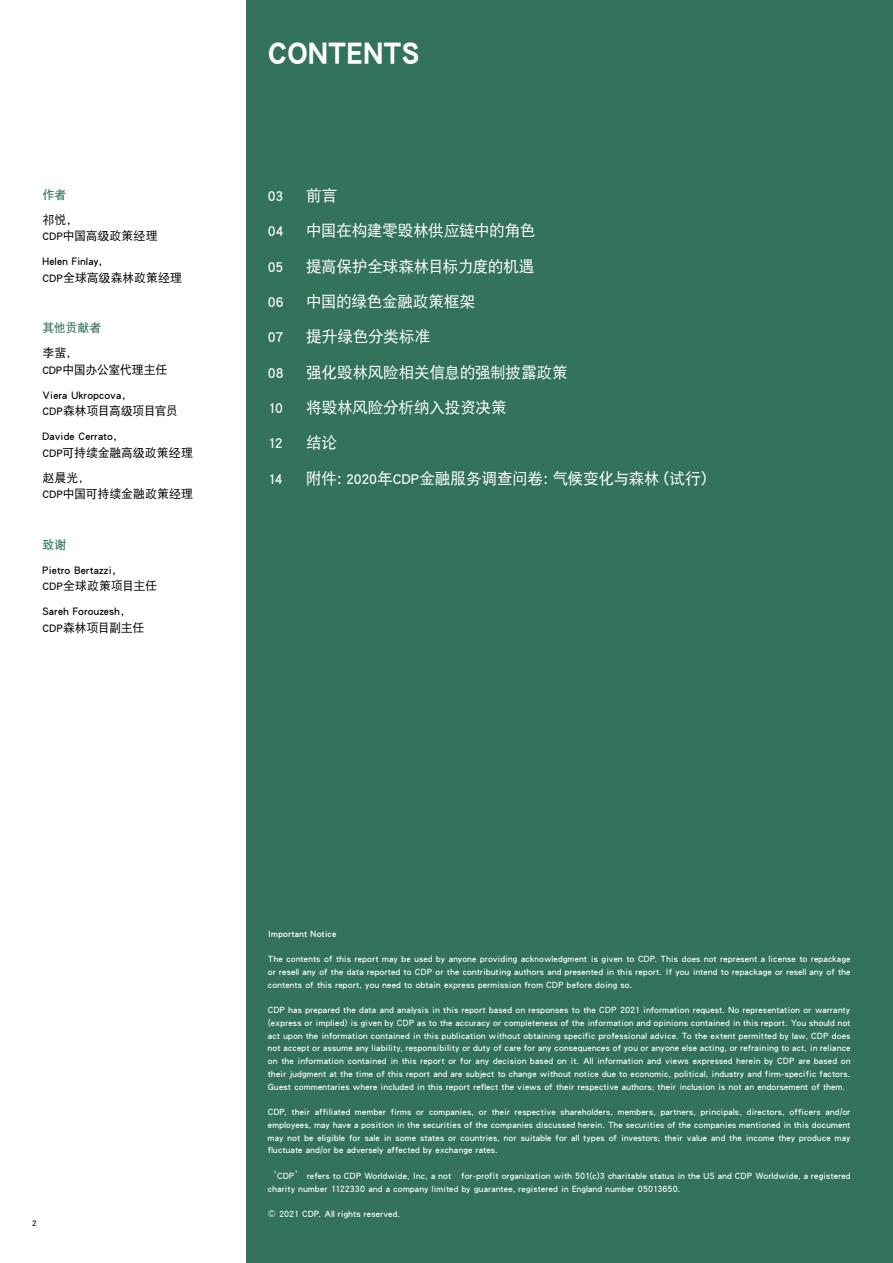
<style>
.page{position:relative;width:893px;height:1263px;background:#fff}
.page>*{position:absolute;margin:0;border:0;box-sizing:border-box;transform-origin:0 0}
.t1{font:34.5px "DFP Hei W9 G Bpc EUC H";letter-spacing:-.01em;color:#fff}
.t2{font:15.75px "DFP Hei W5 G Bpc EUC H";letter-spacing:-.02em;color:#fff}
.t3{font:12px/16.5px "DFP Hei W5 G Bpc EUC H";color:#000}
.t4{font:12px "DFP Hei W7 G Bpc EUC H";color:#33735b}
.t5{font:10.05px/12.8px "DFP Hei W5 G Bpc EUC H";letter-spacing:.02em;color:#fff;text-align:justify}
.t6{font:10.05px "DFP Hei W7 G Bpc EUC H";letter-spacing:.02em;color:#fff}
.t7{font:9px "DFP Hei W5 G Bpc EUC H";color:#000}
</style>
<div class="page">
<div style="left:247px;top:0;width:646px;height:1263px;background:#33735b"></div>
<p class="t4" style="left:43px;top:188px;width:26px">作者</p>
<p class="t3" style="left:43px;top:211px;width:117px">祁悦，<br>CDP中国高级政策经理</p>
<p class="t3" style="left:43px;top:253px;width:141px">Helen Finlay，<br>CDP全球高级森林政策经理</p>
<p class="t4" style="left:43px;top:322px;width:61px">其他贡献者</p>
<p class="t3" style="left:43px;top:345px;width:126px">李蜚，<br>CDP中国办公室代理主任</p>
<p class="t3" style="left:43px;top:386px;width:137px">Viera Ukropcova，<br>CDP森林项目高级项目官员</p>
<p class="t3" style="left:43px;top:428px;width:152px">Davide Cerrato，<br>CDP可持续金融高级政策经理</p>
<p class="t3" style="left:43px;top:469px;width:152px">赵晨光，<br>CDP中国可持续金融政策经理</p>
<p class="t4" style="left:43px;top:539px;width:26px">致谢</p>
<p class="t3" style="left:43px;top:561px;width:116px">Pietro Bertazzi，<br>CDP全球政策项目主任</p>
<p class="t3" style="left:43px;top:603px;width:103px">Sareh Forouzesh，<br>CDP森林项目副主任</p>
<h1 class="t1" style="left:268px;top:34px;width:153px">CONTENTS</h1>
<h2 class="t2" style="left:268px;top:188px;width:17px">03</h2>
<h2 class="t2" style="left:268px;top:223px;width:17px">04</h2>
<h2 class="t2" style="left:268px;top:258px;width:17px">05</h2>
<h2 class="t2" style="left:268px;top:293px;width:17px">06</h2>
<h2 class="t2" style="left:268px;top:329px;width:17px">07</h2>
<h2 class="t2" style="left:268px;top:364px;width:17px">08</h2>
<h2 class="t2" style="left:268px;top:399px;width:17px">10</h2>
<h2 class="t2" style="left:268px;top:435px;width:16px">12</h2>
<h2 class="t2" style="left:268px;top:470px;width:16px">14</h2>
<h2 class="t2" style="left:306px;top:188px;width:33px">前言</h2>
<h2 class="t2" style="left:306px;top:223px;width:231px">中国在构建零毁林供应链中的角色</h2>
<h2 class="t2" style="left:306px;top:258px;width:230px">提高保护全球森林目标力度的机遇</h2>
<h2 class="t2" style="left:306px;top:294px;width:170px">中国的绿色金融政策框架</h2>
<h2 class="t2" style="left:306px;top:329px;width:126px">提升绿色分类标准</h2>
<h2 class="t2" style="left:306px;top:364px;width:263px">强化毁林风险相关信息的强制披露政策</h2>
<h2 class="t2" style="left:306px;top:399px;width:202px">将毁林风险分析纳入投资决策</h2>
<h2 class="t2" style="left:306px;top:435px;width:33px">结论</h2>
<h2 class="t2" style="left:306px;top:470px;width:411px">附件：2020年CDP金融服务调查问卷：气候变化与森林（试行）</h2>
<p class="t7" style="left:32px;top:1218px;width:6px">2</p>
<p class="t6" style="left:268px;top:928px;width:70px">Important Notice</p>
<p class="t5" style="left:268px;top:952px;width:584px">The contents of this report may be used by anyone providing acknowledgment is given to CDP. This does not represent a license to repackage or resell any of the data reported to CDP or the contributing authors and presented in this report. If you intend to repackage or resell any of the contents of this report, you need to obtain express permission from CDP before doing so.</p>
<p class="t5" style="left:268px;top:1003px;width:584px">CDP has prepared the data and analysis in this report based on responses to the CDP 2021 information request. No representation or warranty (express or implied) is given by CDP as to the accuracy or completeness of the information and opinions contained in this report. You should not act upon the information contained in this publication without obtaining specific professional advice. To the extent permitted by law, CDP does not accept or assume any liability, responsibility or duty of care for any consequences of you or anyone else acting, or refraining to act, in reliance on the information contained in this report or for any decision based on it. All information and views expressed herein by CDP are based on their judgment at the time of this report and are subject to change without notice due to economic, political, industry and firm-specific factors.<br>Guest commentaries where included in this report reflect the views of their respective authors; their inclusion is not an endorsement of them.</p>
<p class="t5" style="left:268px;top:1105px;width:584px">CDP, their affiliated member firms or companies, or their respective shareholders, members, partners, principals, directors, officers and/or employees, may have a position in the securities of the companies discussed herein. The securities of the companies mentioned in this document may not be eligible for sale in some states or countries, nor suitable for all types of investors; their value and the income they produce may fluctuate and/or be adversely affected by exchange rates.</p>
<p class="t5" style="left:268px;top:1169px;width:584px">‘CDP’ refers to CDP Worldwide, Inc, a not–for-profit organization with 501(c)3 charitable status in the US and CDP Worldwide, a registered charity number 1122330 and a company limited by guarantee, registered in England number 05013650.</p>
<p class="t5" style="left:268px;top:1207px;width:134px">© 2021 CDP. All rights reserved.</p>
</div>
